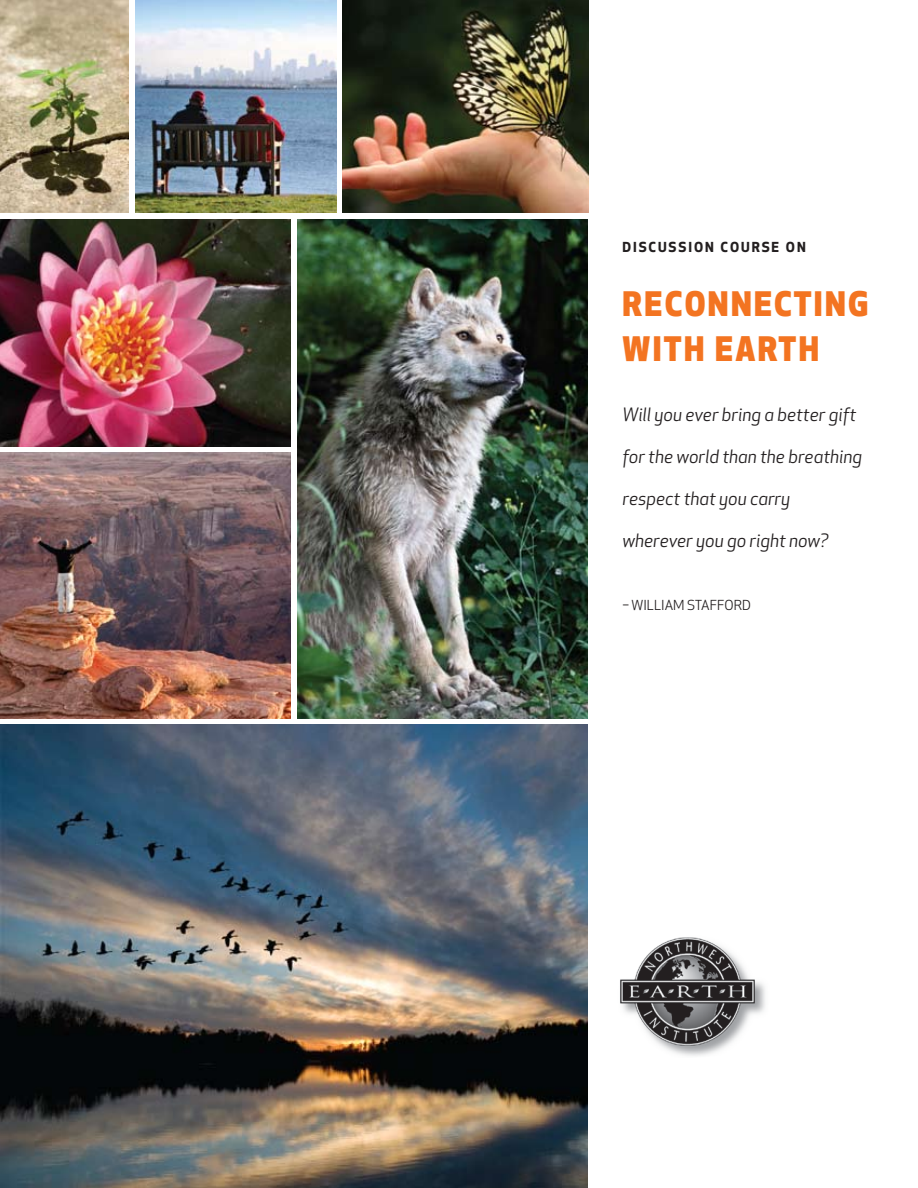
<style>
.page{position:relative;width:918px;height:1188px;background:#fff}
.page>*{position:absolute;margin:0;border:0;box-sizing:border-box;transform-origin:0 0}
.t1{font:800 33px/45px "Apex New";letter-spacing:.075em;color:#f37421;scale:.95 1}
.t2{font:italic 18px "Apex New";color:#231f20}
.t3{font:700 13.5px "Apex New";letter-spacing:.14em;color:#231f20}
.t4{font:13.5px "Apex New";color:#231f20}
</style>
<div class="page">
<img style="left:0;top:0;width:129px;height:213px">
<img style="left:136px;top:0;width:201px;height:213px">
<img style="left:297px;top:219px;width:291px;height:499px">
<img style="left:0;top:452px;width:291px;height:266px">
<img style="left:0;top:219px;width:291px;height:227px">
<img style="left:620px;top:937px;width:145px;height:119px">
<img style="left:0;top:724px;width:588px;height:464px">
<img style="left:342px;top:0;width:246px;height:213px">
<p class="t3" style="left:622px;top:238px;width:185px">DISCUSSION COURSE ON</p>
<h1 class="t1" style="left:622px;top:281px;width:260px">RECONNECTING<br>WITH EARTH</h1>
<p class="t2" style="left:622px;top:403px;width:235px">Will you ever bring a better gift</p>
<p class="t2" style="left:622px;top:445px;width:241px">for the world than the breathing</p>
<p class="t2" style="left:622px;top:487px;width:169px">respect that you carry</p>
<p class="t2" style="left:622px;top:529px;width:208px">wherever you go right now?</p>
<p class="t4" style="left:622px;top:597px;width:130px">– WILLIAM STAFFORD</p>
</div>
